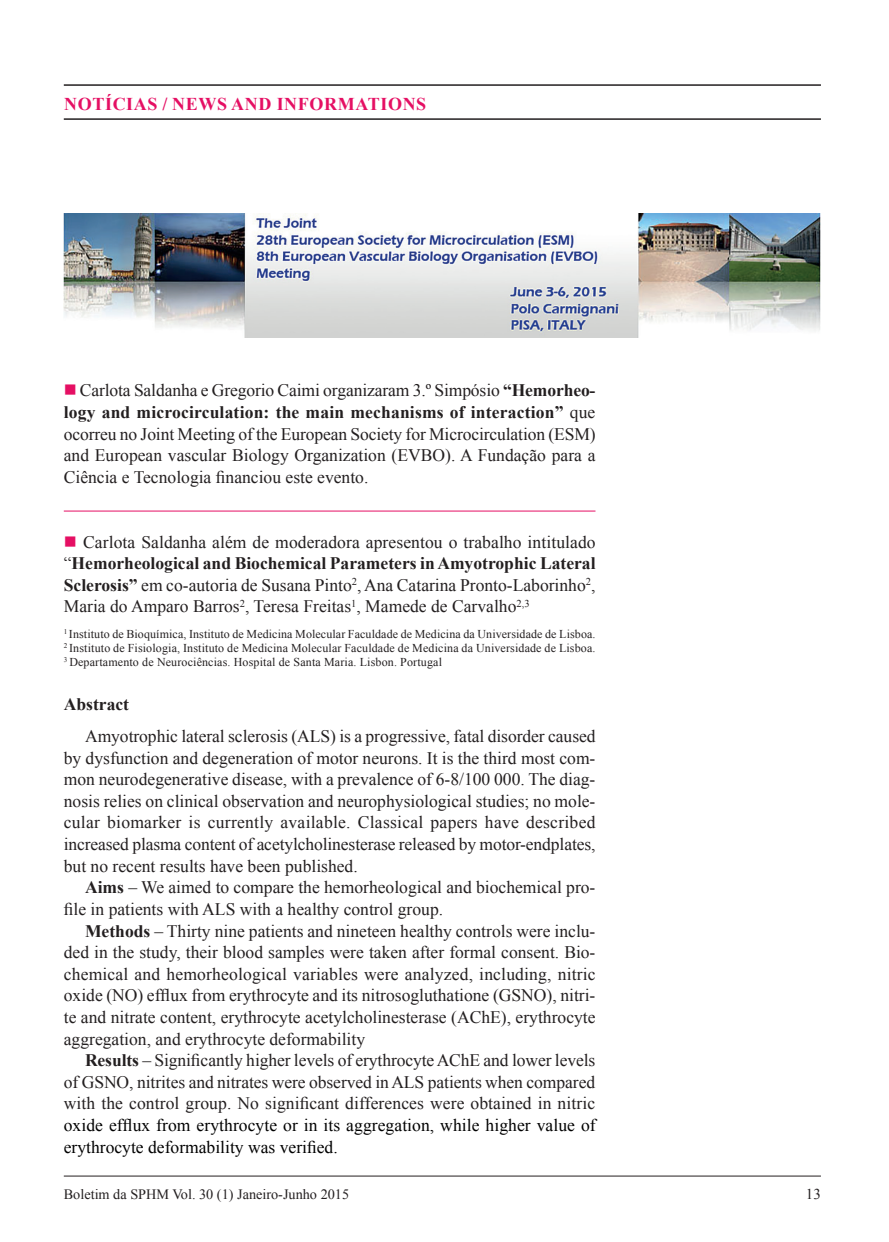
<style>
.page{position:relative;width:889px;height:1242px;background:#fff}
.page>*{position:absolute;margin:0;border:0;box-sizing:border-box;transform-origin:0 0}
.t1{font:700 18px "Times New Roman";letter-spacing:.035em;color:#e50f63}
.t2{font:17.55px/21.6px "Times New Roman";color:#231f20;text-align:justify}
.t3{font:17.55px/21.6px "Times New Roman";letter-spacing:.005em;color:#000}
.t4{font:700 17.55px "Times New Roman";color:#231f20}
.t5{font:15px "Times New Roman";color:#231f20}
.t6{font:14.25px "Times New Roman";color:#231f20}
.t7{font:12px/14.4px "Times New Roman";letter-spacing:.01em;color:#231f20;text-align:justify}
.s1{color:#e50f63}
.s2{font-weight:700}
</style>
<div class="page">
<hr style="left:64px;top:1175px;width:757px;height:1px;background:#231f20">
<hr style="left:64px;top:84px;width:757px;height:2px;background:#231f20">
<hr style="left:64px;top:118px;width:757px;height:2px;background:#231f20">
<hr style="left:64px;top:511px;width:531px;height:1px;background:#e50f63">
<img style="left:64px;top:214px;width:757px;height:124px">
<p class="t1" style="left:64px;top:91px;width:364px">NOTÍCIAS / NEWS AND INFORMATIONS</p>
<p class="t2" style="left:64px;top:379px;width:533px"><span class="s1">■</span> Carlota Saldanha e Gregorio Caimi organizaram 3.º Simpósio <span class="s2">“Hemorheo&shy;logy and microcirculation: the main mechanisms of interaction”</span> que ocorreu no Joint Meeting of the European Society for Microcirculation (ESM) and European vascular Biology Organization (EVBO). A Fundação para a Ciência e Tecnologia financiou este evento.</p>
<p class="t2" style="left:64px;top:530px;width:533px"><span class="s1">■</span> Carlota Saldanha além de moderadora apresentou o trabalho intitulado “<span class="s2">Hemorheological and Biochemical Parameters in Amyotrophic Lateral Sclerosis”</span> em co-‑ autoria de Susana Pinto<sup>2</sup>, Ana Catarina Pronto-‑Laborinho<sup>2</sup>, Maria do Amparo Barros<sup>2</sup>, Teresa Freitas<sup>1</sup>, Mamede de Carvalho<sup>2,3</sup></p>
<p class="t7" style="left:64px;top:626px;width:533px"><sup>1</sup> Instituto de Bioquímica, Instituto de Medicina Molecular Faculdade de Medicina da Universidade de Lisboa.<br><sup>2</sup> Instituto de Fisiologia, Instituto de Medicina Molecular Faculdade de Medicina da Universidade de Lisboa.<br><sup>3</sup> Departamento de Neurociências. Hospital de Santa Maria. Lisbon. Portugal</p>
<p class="t4" style="left:64px;top:691px;width:67px">Abstract</p>
<p class="t2" style="left:64px;top:725px;width:533px;text-indent:21px">Amyotrophic lateral sclerosis (ALS) is a progressive, fatal disorder caused by dysfunction and degeneration of motor neurons. It is the third most com&shy;mon neurodegenerative disease, with a prevalence of 6‑8/100 000. The diag&shy;nosis relies on clinical observation and neurophysiological studies; no mole&shy;cular biomarker is currently available. Classical papers have described increased plasma content of acetylcholinesterase released by motor‑endplates, but no recent results have been published.</p>
<p class="t2" style="left:64px;top:876px;width:533px;text-indent:21px"><span class="s2">Aims</span> – We aimed to compare the hemorheological and biochemical pro&shy;file in patients with ALS with a healthy control group.</p>
<p class="t2" style="left:64px;top:919px;width:533px;text-indent:21px"><span class="s2">Methods</span> – Thirty nine patients and nineteen healthy controls were inclu&shy;ded in the study, their blood samples were taken after formal consent. Bio&shy;chemical and hemorheological variables were analyzed, including, nitric oxide (NO) efflux from erythrocyte and its nitrosogluthatione (GSNO), nitri&shy;te and nitrate content, erythrocyte acetylcholinesterase (AChE), erythrocyte aggregation, and erythrocyte deformability</p>
<p class="t2" style="left:64px;top:1049px;width:533px;text-indent:21px"><span class="s2">Results</span> – Significantly higher levels of erythrocyte AChE and lower levels of GSNO, nitrites and nitrates were observed in ALS patients when compared with the control group. No significant differences were obtained in nitric</p>
<p class="t3" style="left:64px;top:1113px;width:533px">oxide efflux from erythrocyte or in its aggregation, while higher value of erythrocyte deformability was verified.</p>
<p class="t6" style="left:64px;top:1184px;width:287px">Boletim da SPHM Vol. 30 (1) Janeiro-Junho 2015</p>
<p class="t5" style="left:806px;top:1183px;width:16px">13</p>
</div>
